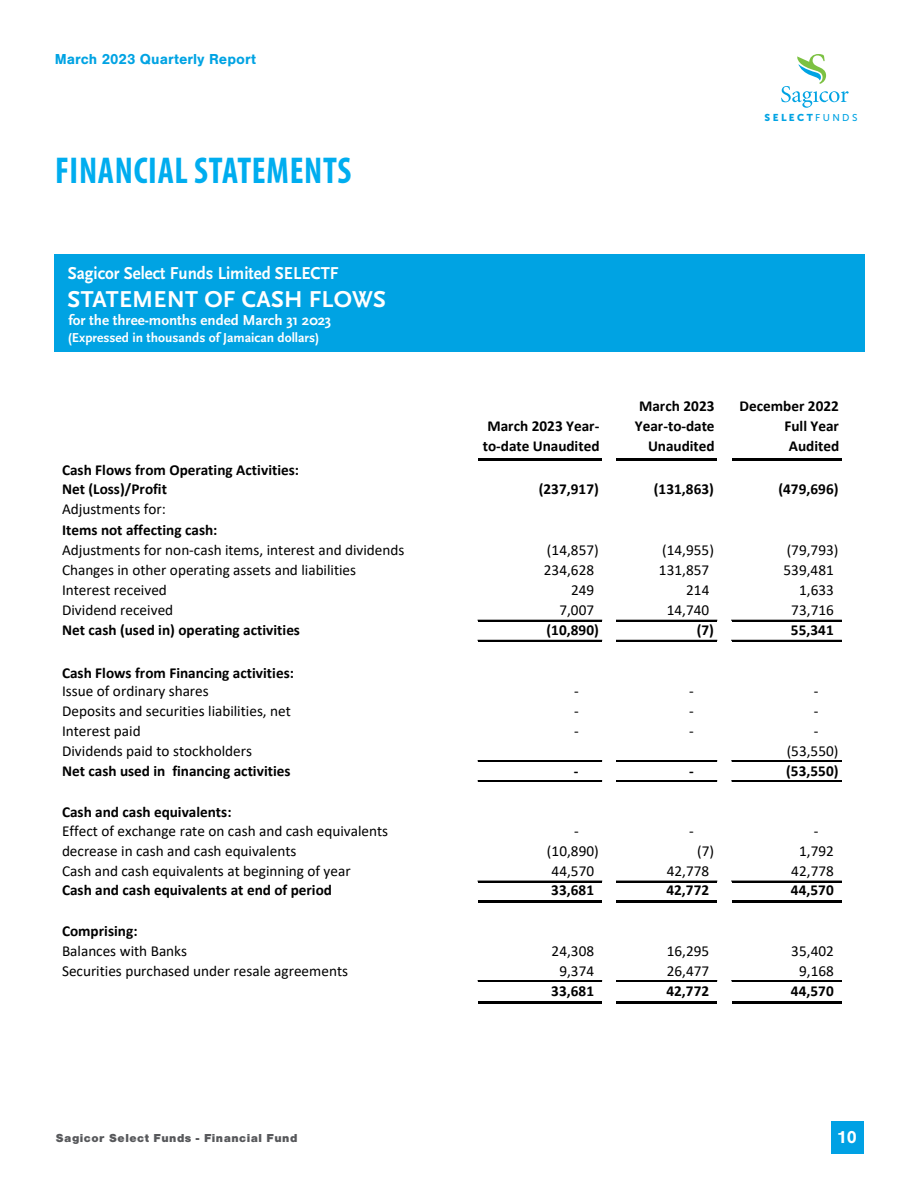
<style>
.page{position:relative;width:918px;height:1188px;background:#fff}
.page>*{position:absolute;margin:0;border:0;box-sizing:border-box;transform-origin:0 0}
.t1{font:700 condensed 37.5px "Myriad Pro";letter-spacing:.02em;color:#00adef;scale:.94 1}
.t2{font:700 24px "Scala Sans Pro";letter-spacing:.01em;color:#fff}
.t3{font:700 18px "Scala Sans Pro";color:#fff;scale:.94 1}
.t4{font:700 18px "Nimbus San";color:#fff}
.t5{font:15.3px "Calibri";color:#000}
.t6{font:700 15.3px/20.1px "Calibri";color:#000;text-align:center}
.t7{font:700 15px "Scala Sans Pro";color:#fff}
.t8{font:700 15px "Nimbus San";color:#00a3e3}
.t9{font:700 13.5px "Scala Sans Pro";color:#fff}
.t10{font:900 12px "Nimbus San";letter-spacing:.04em;color:#57585b}
.t11{font:9.9px "Museo Sans 900";letter-spacing:.24em;color:#00a3e3}
.s1{font-family:"Museo Sans 500"}
</style>
<div class="page">
<div style="left:832px;top:1121px;width:32px;height:33px;background:#00a1e4"></div>
<svg style="left:781px;top:54px;width:68px;height:54px"></svg>
<hr style="left:478px;top:458px;width:124px;height:3px;background:#000">
<hr style="left:616px;top:458px;width:101px;height:3px;background:#000">
<hr style="left:478px;top:620px;width:124px;height:1px;background:#000">
<hr style="left:616px;top:620px;width:101px;height:1px;background:#000">
<hr style="left:478px;top:640px;width:124px;height:2px;background:#000">
<hr style="left:616px;top:640px;width:101px;height:2px;background:#000">
<hr style="left:478px;top:761px;width:124px;height:1px;background:#000">
<hr style="left:616px;top:761px;width:101px;height:1px;background:#000">
<hr style="left:478px;top:781px;width:124px;height:1px;background:#000">
<hr style="left:616px;top:781px;width:101px;height:1px;background:#000">
<hr style="left:478px;top:881px;width:124px;height:1px;background:#000">
<hr style="left:616px;top:881px;width:101px;height:1px;background:#000">
<hr style="left:478px;top:900px;width:124px;height:3px;background:#000">
<hr style="left:616px;top:900px;width:101px;height:3px;background:#000">
<hr style="left:478px;top:981px;width:124px;height:1px;background:#000">
<hr style="left:616px;top:981px;width:101px;height:1px;background:#000">
<hr style="left:478px;top:1001px;width:124px;height:3px;background:#000">
<hr style="left:616px;top:1001px;width:101px;height:3px;background:#000">
<hr style="left:732px;top:458px;width:110px;height:3px;background:#000">
<hr style="left:732px;top:620px;width:110px;height:1px;background:#000">
<hr style="left:732px;top:640px;width:110px;height:2px;background:#000">
<hr style="left:732px;top:761px;width:110px;height:1px;background:#000">
<hr style="left:732px;top:781px;width:110px;height:1px;background:#000">
<hr style="left:732px;top:881px;width:110px;height:1px;background:#000">
<hr style="left:732px;top:900px;width:110px;height:3px;background:#000">
<hr style="left:732px;top:981px;width:110px;height:1px;background:#000">
<hr style="left:732px;top:1001px;width:110px;height:3px;background:#000">
<div style="left:54px;top:255px;width:810px;height:97px;background:#00a3e3"></div>
<p class="t8" style="left:55px;top:54px;width:203px">March 2023 Quarterly Report</p>
<h1 class="t1" style="left:55px;top:148px;width:317px">FINANCIAL STATEMENTS</h1>
<p class="t3" style="left:68px;top:265px;width:290px">Sagicor Select Funds Limited SELECTF</p>
<h2 class="t2" style="left:68px;top:290px;width:320px">STATEMENT OF CASH FLOWS</h2>
<p class="t7" style="left:68px;top:314px;width:264px">for the three-months ended March 31 2023</p>
<p class="t9" style="left:68px;top:332px;width:253px">(Expressed in thousands of Jamaican dollars)</p>
<p class="t6" style="left:62px;top:461px;width:239px;line-height:19.5px;text-align:left">Cash Flows from Operating Activities:<br>Net (Loss)/Profit</p>
<p class="t11" style="left:765px;top:112px;width:94px">SELECT<span class="s1">FUNDS</span></p>
<p class="t6" style="left:483px;top:417px;width:118px">March 2023 Year&shy;to-date Unaudited</p>
<p class="t6" style="left:635px;top:397px;width:81px;text-align:right">March 2023<br>Year-to-date<br>Unaudited</p>
<p class="t6" style="left:785px;top:397px;width:56px;text-align:justify;text-indent:-45px">December 2022<br>Full Year Audited</p>
<p class="t6" style="left:539px;top:480px;width:62px">(237,917)</p>
<p class="t6" style="left:654px;top:480px;width:62px">(131,863)</p>
<p class="t6" style="left:778px;top:480px;width:62px">(479,696)</p>
<p class="t5" style="left:62px;top:504px;width:105px">Adjustments for:</p>
<p class="t6" style="left:62px;top:521px;width:157px">Items not affecting cash:</p>
<p class="t5" style="left:62px;top:545px;width:344px">Adjustments for non-cash items, interest and dividends</p>
<p class="t5" style="left:547px;top:545px;width:53px">(14,857)</p>
<p class="t5" style="left:662px;top:545px;width:53px">(14,955)</p>
<p class="t5" style="left:787px;top:545px;width:53px">(79,793)</p>
<p class="t5" style="left:62px;top:565px;width:296px">Changes in other operating assets and liabilities</p>
<p class="t5" style="left:544px;top:565px;width:52px">234,628</p>
<p class="t5" style="left:659px;top:565px;width:52px">131,857</p>
<p class="t5" style="left:784px;top:565px;width:52px">539,481</p>
<p class="t5" style="left:62px;top:585px;width:106px">Interest received</p>
<p class="t5" style="left:571px;top:585px;width:25px">249</p>
<p class="t5" style="left:686px;top:585px;width:25px">214</p>
<p class="t5" style="left:799px;top:585px;width:36px">1,633</p>
<p class="t5" style="left:62px;top:605px;width:113px">Dividend received</p>
<p class="t5" style="left:559px;top:605px;width:36px">7,007</p>
<p class="t5" style="left:667px;top:605px;width:44px">14,740</p>
<p class="t5" style="left:791px;top:605px;width:44px">73,716</p>
<p class="t6" style="left:62px;top:621px;width:240px">Net cash (used in) operating activities</p>
<p class="t6" style="left:546px;top:621px;width:54px">(10,890)</p>
<p class="t6" style="left:697px;top:621px;width:19px">(7)</p>
<p class="t6" style="left:791px;top:621px;width:44px">55,341</p>
<p class="t6" style="left:62px;top:663px;width:234px">Cash Flows from Financing activities:</p>
<p class="t5" style="left:62px;top:686px;width:148px">Issue of ordinary shares</p>
<p class="t5" style="left:689px;top:686px;width:6px">-</p>
<p class="t5" style="left:574px;top:686px;width:6px">-</p>
<p class="t5" style="left:814px;top:686px;width:6px">-</p>
<p class="t5" style="left:62px;top:705px;width:230px">Deposits and securities liabilities, net</p>
<p class="t5" style="left:689px;top:705px;width:6px">-</p>
<p class="t5" style="left:574px;top:705px;width:6px">-</p>
<p class="t5" style="left:814px;top:705px;width:6px">-</p>
<p class="t5" style="left:62px;top:725px;width:80px">Interest paid</p>
<p class="t5" style="left:574px;top:725px;width:6px">-</p>
<p class="t5" style="left:689px;top:725px;width:6px">-</p>
<p class="t5" style="left:814px;top:725px;width:6px">-</p>
<p class="t5" style="left:62px;top:746px;width:192px">Dividends paid to stockholders</p>
<p class="t5" style="left:787px;top:746px;width:53px">(53,550)</p>
<p class="t6" style="left:62px;top:762px;width:230px">Net cash used in financing activities</p>
<p class="t6" style="left:574px;top:762px;width:6px">-</p>
<p class="t6" style="left:689px;top:762px;width:6px">-</p>
<p class="t6" style="left:786px;top:762px;width:54px">(53,550)</p>
<p class="t6" style="left:62px;top:802px;width:171px">Cash and cash equivalents:</p>
<p class="t5" style="left:62px;top:826px;width:328px">Effect of exchange rate on cash and cash equivalents</p>
<p class="t5" style="left:574px;top:826px;width:6px">-</p>
<p class="t5" style="left:689px;top:826px;width:6px">-</p>
<p class="t5" style="left:814px;top:826px;width:6px">-</p>
<p class="t5" style="left:62px;top:846px;width:236px">decrease in cash and cash equivalents</p>
<p class="t5" style="left:697px;top:846px;width:19px">(7)</p>
<p class="t5" style="left:547px;top:846px;width:53px">(10,890)</p>
<p class="t5" style="left:799px;top:846px;width:36px">1,792</p>
<p class="t5" style="left:62px;top:866px;width:290px">Cash and cash equivalents at beginning of year</p>
<p class="t5" style="left:552px;top:866px;width:44px">44,570</p>
<p class="t5" style="left:667px;top:866px;width:44px">42,778</p>
<p class="t5" style="left:791px;top:866px;width:44px">42,778</p>
<p class="t6" style="left:62px;top:880px;width:272px">Cash and cash equivalents at end of period</p>
<p class="t6" style="left:551px;top:880px;width:44px">33,681</p>
<p class="t6" style="left:666px;top:880px;width:44px">42,772</p>
<p class="t6" style="left:791px;top:880px;width:44px">44,570</p>
<p class="t6" style="left:62px;top:922px;width:77px">Comprising:</p>
<p class="t5" style="left:62px;top:945px;width:127px">Balances with Banks</p>
<p class="t5" style="left:552px;top:945px;width:44px">24,308</p>
<p class="t5" style="left:667px;top:945px;width:44px">16,295</p>
<p class="t5" style="left:791px;top:945px;width:44px">35,402</p>
<p class="t5" style="left:62px;top:965px;width:288px">Securities purchased under resale agreements</p>
<p class="t5" style="left:559px;top:965px;width:36px">9,374</p>
<p class="t5" style="left:667px;top:965px;width:44px">26,477</p>
<p class="t5" style="left:799px;top:965px;width:36px">9,168</p>
<p class="t6" style="left:551px;top:981px;width:44px">33,681</p>
<p class="t6" style="left:666px;top:981px;width:44px">42,772</p>
<p class="t6" style="left:791px;top:981px;width:44px">44,570</p>
<p class="t10" style="left:56px;top:1134px;width:243px">Sagicor Select Funds - Financial Fund</p>
<p class="t4" style="left:837px;top:1127px;width:22px">10</p>
</div>
